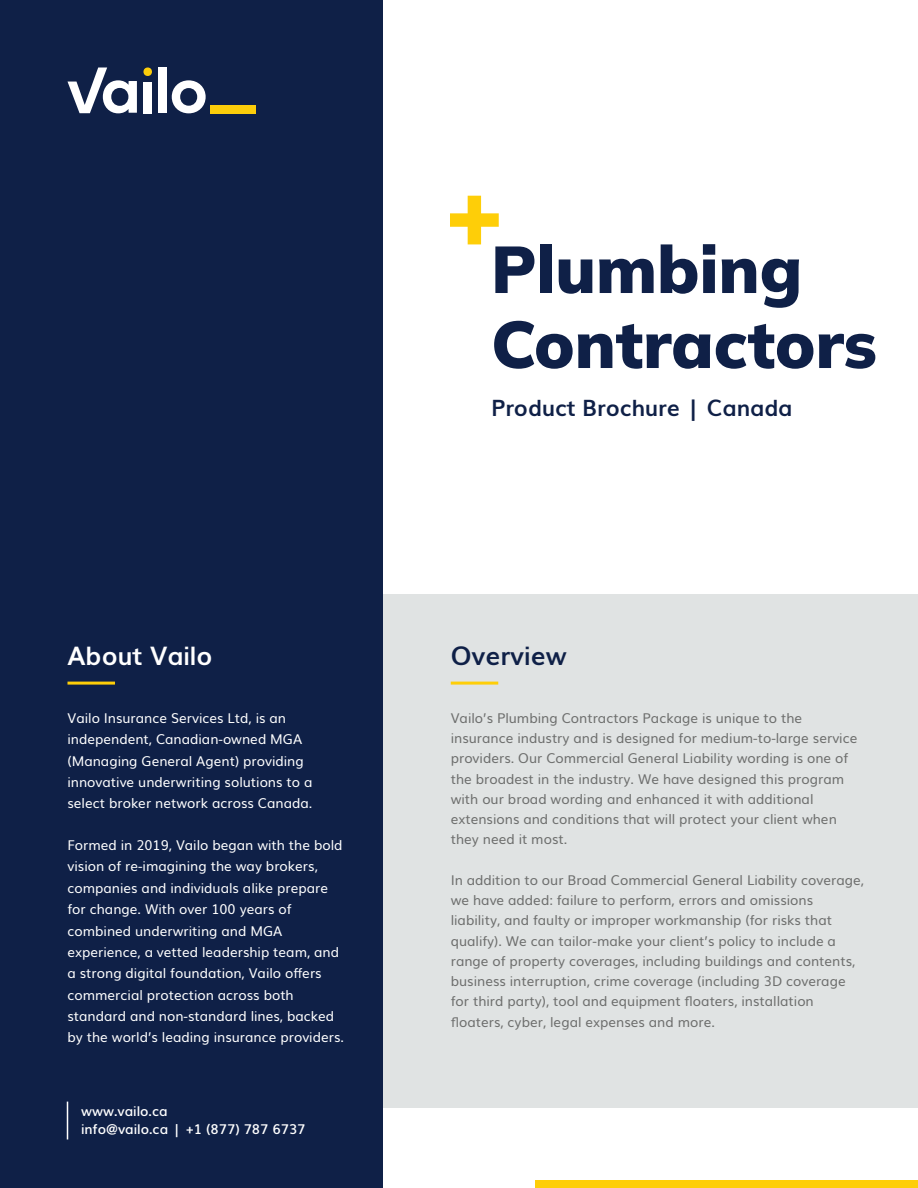
<style>
.page{position:relative;width:918px;height:1188px;background:#fff}
.page>*{position:absolute;margin:0;border:0;box-sizing:border-box;transform-origin:0 0}
.t1{font:900 66px/75px "Mulish";color:#0f2047}
.t2{font:700 25.5px "Muli";color:#fff}
.t3{font:700 25.5px "Muli";color:#0f2047}
.t4{font:700 22.5px "Muli";color:#0f2047}
.t5{font:13.5px/20.2px "Muli";color:#6d6e6d}
.t6{font:13.5px/21.3px "Muli";color:#fff}
.t7{font:600 13.5px/18px "Muli";color:#fff}
</style>
<div class="page">
<div style="left:383px;top:594px;width:535px;height:514px;background:#e0e3e3"></div>
<hr style="left:451px;top:682px;width:47px;height:3px;background:#fece08">
<div style="left:0;top:0;width:383px;height:1188px;background:#0f2047"></div>
<hr style="left:67px;top:1102px;width:1px;height:37px;background:#fff">
<hr style="left:68px;top:682px;width:47px;height:3px;background:#fece08">
<div style="left:535px;top:1180px;width:383px;height:8px;background:#fece08"></div>
<svg style="left:450px;top:196px;width:49px;height:48px"></svg>
<svg style="left:68px;top:68px;width:69px;height:45px"></svg>
<div style="left:143px;top:82px;width:9px;height:31px;background:#fff"></div>
<svg style="left:172px;top:80px;width:34px;height:33px"></svg>
<div style="left:143px;top:68px;width:9px;height:8px;background:#fccd0a;border-radius:50%"></div>
<div style="left:159px;top:68px;width:8px;height:45px;background:#fff"></div>
<div style="left:210px;top:105px;width:46px;height:8px;background:#fccd0a"></div>
<h2 class="t2" style="left:68px;top:635px;width:147px">About Vailo</h2>
<p class="t6" style="left:68px;top:706px;width:246px">Vailo Insurance Services Ltd, is an independent, Canadian-owned MGA (Managing General Agent) providing innovative underwriting solutions to a select broker network across Canada.</p>
<p class="t6" style="left:68px;top:834px;width:278px">Formed in 2019, Vailo began with the bold vision of re-imagining the way brokers, companies and individuals alike prepare for change. With over 100 years of combined underwriting and MGA experience, a vetted leadership team, and a strong digital foundation, Vailo offers commercial protection across both standard and non-standard lines, backed by the world’s leading insurance providers.</p>
<p class="t7" style="left:81px;top:1101px;width:226px">www.vailo.ca<br>info@vailo.ca | +1 (877) 787 6737</p>
<h1 class="t1" style="left:491px;top:231px;width:387px">Plumbing<br>Contractors</h1>
<h3 class="t4" style="left:491px;top:390px;width:303px">Product Brochure | Canada</h3>
<h2 class="t3" style="left:451px;top:635px;width:118px">Overview</h2>
<p class="t5" style="left:451px;top:707px;width:408px">Vailo’s Plumbing Contractors Package is unique to the insurance industry and is designed for medium-to-large service providers. Our Commercial General Liability wording is one of the broadest in the industry. We have designed this program with our broad wording and enhanced it with additional extensions and conditions that will protect your client when they need it most.</p>
<p class="t5" style="left:451px;top:869px;width:415px">In addition to our Broad Commercial General Liability coverage, we have added: failure to perform, errors and omissions liability, and faulty or improper workmanship (for risks that qualify). We can tailor-make your client’s policy to include a range of property coverages, including buildings and contents, business interruption, crime coverage (including 3D coverage for third party), tool and equipment floaters, installation floaters, cyber, legal expenses and more.</p>
</div>
